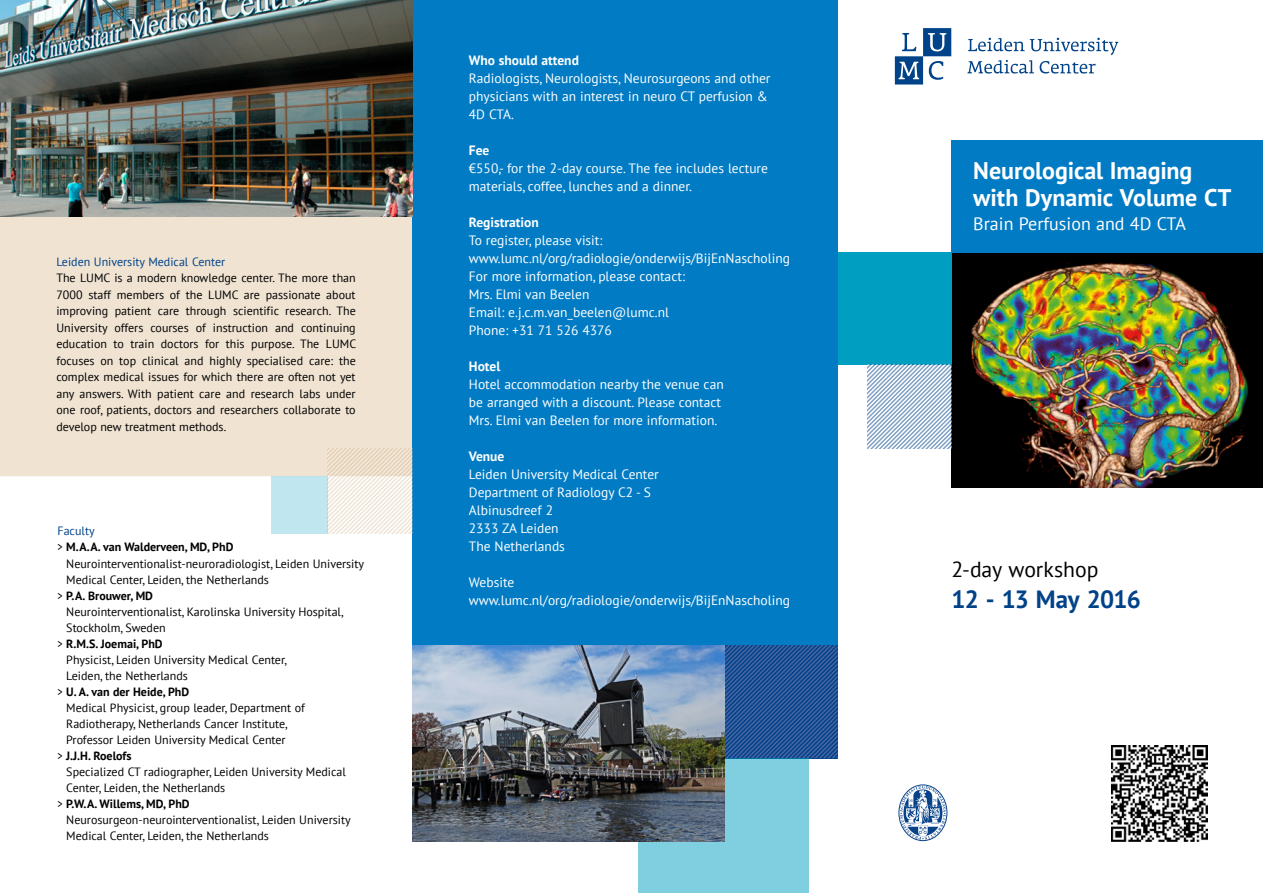
<style>
.page{position:relative;width:1263px;height:893px;background:#fff}
.page>*{position:absolute;margin:0;border:0;box-sizing:border-box;transform-origin:0 0}
.bold{font:700 24.9px "PT Sans";letter-spacing:-.03em;color:#004288}
.bold-2{font:700 24px "PT Sans";letter-spacing:-.005em;color:#fff}
.bold-3{font:21.75px "PT Sans";letter-spacing:-.005em;color:#000}
.bold-4{font:18px "PT Sans";color:#fff}
.bold-5{font:13.5px/18px "PT Sans";color:#fff}
.bold-6{font:700 13.5px "PT Sans";color:#fff}
.bold-7{font:12px/16px "PT Sans";color:#000}
.bold-8{font:12px "PT Sans";color:#004288}
.s1{font-size:12.6px}
.s2{font-weight:700}
</style>
<div class="page">
<div style="left:0;top:216px;width:412px;height:260px;background:#f0e3d2"></div>
<div style="left:412px;top:0;width:426px;height:645px;background:#007bc4"></div>
<svg style="left:724px;top:645px;width:114px;height:113px;background:#265495"></svg>
<div style="left:638px;top:758px;width:171px;height:135px;background:#80cfe0"></div>
<img style="left:412px;top:645px;width:312px;height:196px">
<img style="left:0;top:0;width:412px;height:216px">
<img style="left:951px;top:252px;width:312px;height:235px">
<img style="left:1112px;top:745px;width:95px;height:96px">
<svg style="left:895px;top:28px;width:56px;height:57px"></svg>
<svg style="left:967px;top:38px;width:151px;height:36px"></svg>
<svg style="left:900px;top:786px;width:46px;height:54px"></svg>
<div style="left:838px;top:252px;width:113px;height:113px;background:#009fc1"></div>
<div style="left:951px;top:140px;width:312px;height:112px;background:#007bc4"></div>
<svg style="left:867px;top:365px;width:84px;height:84px"></svg>
<svg style="left:327px;top:448px;width:85px;height:86px"></svg>
<div style="left:271px;top:476px;width:56px;height:58px;background:#c0e7ef"></div>
<p class="bold-8" style="left:56px;top:254px;width:170px">Leiden University Medical Center</p>
<p class="bold-7" style="left:56px;top:269px;width:301px;line-height:16.5px;text-align:justify">The LUMC is a modern knowledge center. The more than 7000 staff members of the LUMC are passionate about improving patient care through scientific research. The University offers courses of instruction and continuing education to train doctors for this purpose. The LUMC focuses on top clinical and highly specialised care: the complex medical issues for which there are often not yet any answers. With patient care and research labs under one roof, patients, doctors and researchers collaborate to develop new treatment methods.</p>
<p class="bold-8" style="left:57px;top:523px;width:39px">Faculty</p>
<p class="bold-7" style="left:66px;top:539px;width:299px;text-indent:-9px"><span class="s1">&gt;</span> <span class="s2">M.A.A. van Walderveen, MD, PhD<br></span>Neurointerventionalist-neuroradiologist, Leiden University<br>Medical Center, Leiden, the Netherlands</p>
<p class="bold-7" style="left:66px;top:587px;width:279px;text-indent:-9px"><span class="s1">&gt;</span> <span class="s2">P.A. Brouwer, MD<br></span>Neurointerventionalist, Karolinska University Hospital,<br>Stockholm, Sweden</p>
<p class="bold-7" style="left:66px;top:635px;width:222px;text-indent:-9px"><span class="s1">&gt;</span> <span class="s2">R.M.S. Joemai, PhD<br></span>Physicist, Leiden University Medical Center,<br>Leiden, the Netherlands</p>
<p class="bold-7" style="left:66px;top:683px;width:240px;text-indent:-9px"><span class="s1">&gt;</span> <span class="s2">U. A. van der Heide, PhD<br></span>Medical Physicist, group leader, Department of Radiotherapy, Netherlands Cancer Institute, Professor Leiden University Medical Center</p>
<p class="bold-7" style="left:66px;top:748px;width:281px;text-indent:-9px"><span class="s1">&gt;</span> <span class="s2">J.J.H. Roelofs<br></span>Specialized CT radiographer, Leiden University Medical<br>Center, Leiden, the Netherlands</p>
<p class="bold-7" style="left:66px;top:796px;width:286px;text-indent:-9px"><span class="s1">&gt;</span> <span class="s2">P.W.A. Willems, MD, PhD<br></span>Neurosurgeon-neurointerventionalist, Leiden University<br>Medical Center, Leiden, the Netherlands</p>
<p class="bold-6" style="left:469px;top:51px;width:112px">Who should attend</p>
<p class="bold-5" style="left:469px;top:69px;width:303px">Radiologists, Neurologists, Neurosurgeons and other physicians with an interest in neuro CT perfusion &amp;<br>4D CTA.</p>
<p class="bold-6" style="left:469px;top:141px;width:22px">Fee</p>
<p class="bold-5" style="left:469px;top:159px;width:301px">€550,- for the 2-day course. The fee includes lecture materials, coffee, lunches and a dinner.</p>
<p class="bold-6" style="left:469px;top:213px;width:71px">Registration</p>
<p class="bold-5" style="left:469px;top:231px;width:135px">To register, please visit:</p>
<p class="bold-5" style="left:469px;top:249px;width:323px">www.lumc.nl/org/radiologie/onderwijs/BijEnNascholing</p>
<p class="bold-5" style="left:469px;top:267px;width:217px">For more information, please contact:</p>
<p class="bold-5" style="left:469px;top:285px;width:122px">Mrs. Elmi van Beelen</p>
<p class="bold-5" style="left:469px;top:303px;width:202px">Email: e.j.c.m.van_beelen@lumc.nl</p>
<p class="bold-5" style="left:469px;top:321px;width:144px">Phone: +31 71 526 4376</p>
<p class="bold-6" style="left:469px;top:357px;width:33px">Hotel</p>
<p class="bold-5" style="left:469px;top:375px;width:256px">Hotel accommodation nearby the venue can</p>
<p class="bold-5" style="left:469px;top:393px;width:254px">be arranged with a discount. Please contact</p>
<p class="bold-5" style="left:469px;top:411px;width:250px">Mrs. Elmi van Beelen for more information.</p>
<p class="bold-6" style="left:469px;top:447px;width:37px">Venue</p>
<p class="bold-5" style="left:469px;top:465px;width:191px">Leiden University Medical Center</p>
<p class="bold-5" style="left:469px;top:483px;width:184px">Department of Radiology C2 - S</p>
<p class="bold-5" style="left:469px;top:501px;width:86px">Albinusdreef 2</p>
<p class="bold-5" style="left:469px;top:519px;width:91px">2333 ZA Leiden</p>
<p class="bold-5" style="left:469px;top:537px;width:98px">The Netherlands</p>
<p class="bold-5" style="left:469px;top:573px;width:47px">Website</p>
<p class="bold-5" style="left:469px;top:591px;width:323px">www.lumc.nl/org/radiologie/onderwijs/BijEnNascholing</p>
<p class="bold-2" style="left:973px;top:155px;width:221px">Neurological Imaging</p>
<p class="bold-2" style="left:973px;top:182px;width:260px">with Dynamic Volume CT</p>
<p class="bold-4" style="left:973px;top:212px;width:214px">Brain Perfusion and 4D CTA</p>
<p class="bold-3" style="left:951px;top:555px;width:148px">2-day workshop</p>
<p class="bold" style="left:951px;top:582px;width:191px">12 - 13 May 2016</p>
</div>
